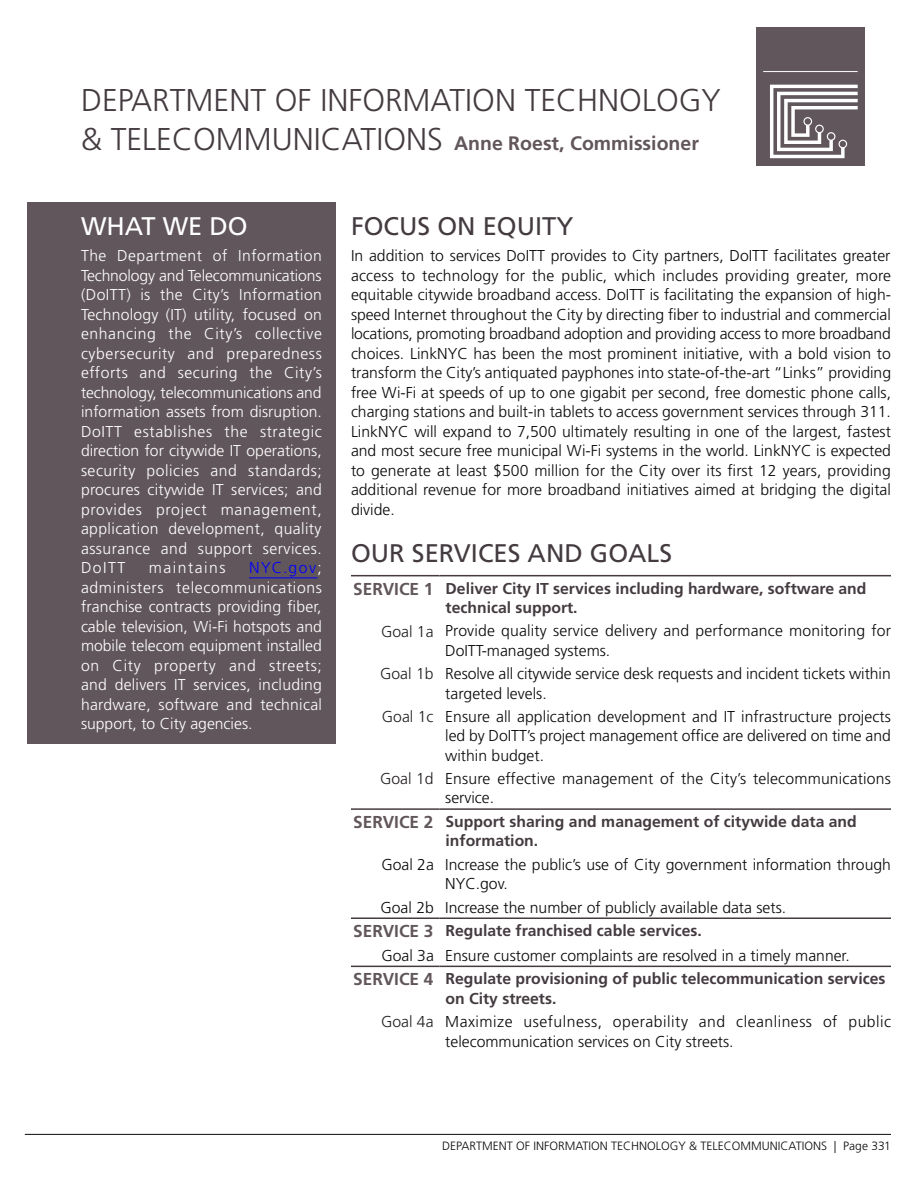
<style>
.page{position:relative;width:918px;height:1188px;background:#fff}
.page>*{position:absolute;margin:0;border:0;box-sizing:border-box;transform-origin:0 0}
.t1{font:300 31.5px "Frutiger LT Std";color:#443b41}
.Headings{font:25.5px "Frutiger LT Std";color:#443b41}
.Heading__What_We_Do{font:25.5px "Frutiger LT Std";color:#fff}
.t2{font:700 19.5px "Frutiger LT Std";color:#61565b}
.Service_Title__1st_p{font:700 17.25px "Frutiger LT Std";color:#61565b}
.Paragraph_Text{font:300 15.75px/19.5px "Frutiger LT Std";color:#09090b}
.Paragraph_Text__What{font:300 15.75px/19.5px "Frutiger LT Std";letter-spacing:.025em;color:#fff;text-align:justify}
.Service_Text{font:700 15.75px "Frutiger LT Std";color:#443b41}
.Paragraph_Text-2{font:300 15.75px/19.5px "Frutiger LT Std";letter-spacing:.03em;color:#09090b}
.Goal_Title__1st_pg{font:300 15.75px "Frutiger LT Std";color:#231f20}
.Goal_Text{font:300 15.75px "Frutiger LT Std";color:#09090b}
.Paragraph_Text__What-2{font:300 15.75px "Frutiger LT Std";letter-spacing:.095em;color:#fff}
.Right_page_footer{font:300 12px "Frutiger LT Std";color:#09090b}
.s1{font-weight:300;font-size:31.5px;color:#443b41}
.s2{color:#00f}
</style>
<div class="page">
<hr style="left:25px;top:1134px;width:866px;height:1px;background:#09090b">
<div style="left:756px;top:27px;width:108px;height:139px;background:#61565b"></div>
<svg style="left:770px;top:85px;width:88px;height:73px"></svg>
<div style="left:804px;top:118px;width:8px;height:7px;background:#61565b;border-radius:50%"></div>
<div style="left:803px;top:117px;width:9px;height:9px;border:1px solid #fff;border-radius:50%"></div>
<div style="left:816px;top:125px;width:7px;height:8px;background:#61565b;border-radius:50%"></div>
<div style="left:815px;top:125px;width:9px;height:8px;border:1px solid #fff;border-radius:50%"></div>
<div style="left:827px;top:133px;width:8px;height:7px;background:#61565b;border-radius:50%"></div>
<div style="left:827px;top:132px;width:8px;height:9px;border:1px solid #fff;border-radius:50%"></div>
<div style="left:839px;top:140px;width:8px;height:8px;background:#61565b;border-radius:50%"></div>
<div style="left:838px;top:140px;width:9px;height:8px;border:1px solid #fff;border-radius:50%"></div>
<hr style="left:763px;top:71px;width:95px;height:1px;background:#fff">
<div style="left:27px;top:202px;width:309px;height:541px;background:#61565b"></div>
<hr style="left:249px;top:578px;width:68px;height:1px;background:#00f">
<hr style="left:440px;top:917px;width:451px;height:2px;background:#443b41">
<hr style="left:351px;top:917px;width:89px;height:2px;background:#443b41">
<hr style="left:351px;top:808px;width:89px;height:2px;background:#443b41">
<hr style="left:351px;top:966px;width:89px;height:1px;background:#443b41">
<hr style="left:440px;top:966px;width:451px;height:1px;background:#443b41">
<hr style="left:351px;top:575px;width:89px;height:1px;background:#443b41">
<hr style="left:440px;top:575px;width:451px;height:1px;background:#443b41">
<hr style="left:440px;top:808px;width:451px;height:2px;background:#443b41">
<h1 class="t1" style="left:81px;top:82px;width:641px">DEPARTMENT OF INFORMATION TECHNOLOGY</h1>
<p class="t2" style="left:81px;top:132px;width:620px"><span class="s1">&amp; TELECOMMUNICATIONS</span> Anne Roest, Commissioner</p>
<p class="Heading__What_We_Do" style="left:81px;top:211px;width:168px">WHAT WE DO</p>
<p class="Paragraph_Text__What" style="left:81px;top:246px;width:242px">The Department of Information Technology and Telecommunications (DoITT) is the City’s Information Technology (IT) utility, focused on enhancing the City’s collective cybersecurity and preparedness efforts and securing the City’s technology, telecommunications and information assets from disruption.<br>DoITT establishes the strategic direction for citywide IT operations, security policies and standards; procures citywide IT services; and provides project management, application development, quality assurance and support services.<br>DoITT</p>
<p class="Paragraph_Text__What-2" style="left:149px;top:559px;width:78px">maintains</p>
<p class="Paragraph_Text__What" style="left:81px;top:558px;width:243px;text-indent:168px"><span class="s2">NYC.gov</span>; administers telecommunications franchise contracts providing fiber, cable television, Wi-Fi hotspots and mobile telecom equipment installed on City property and streets; and delivers IT services, including hardware, software and technical support, to City agencies.</p>
<p class="Headings" style="left:351px;top:211px;width:224px">FOCUS ON EQUITY</p>
<p class="Paragraph_Text" style="left:351px;top:246px;width:542px;text-align:justify">In addition to services DoITT provides to City partners, DoITT facilitates greater access to technology for the public, which includes providing greater, more equitable citywide broadband access. DoITT is facilitating the expansion of high&shy;speed Internet throughout the City by directing fiber to industrial and commercial locations, promoting broadband adoption and providing access to more broadband choices. LinkNYC has been the most prominent initiative, with a bold vision to transform the City’s antiquated payphones into state-of-the-art “Links” providing free Wi-Fi at speeds of up to one gigabit per second, free domestic phone calls, charging stations and built-in tablets to access government services through 311.<br>LinkNYC will expand to 7,500 ultimately resulting in one of the largest, fastest and most secure free municipal Wi-Fi systems in the world. LinkNYC is expected to generate at least $500 million for the City over its first 12 years, providing additional revenue for more broadband initiatives aimed at bridging the digital divide.</p>
<p class="Headings" style="left:351px;top:538px;width:323px">OUR SERVICES AND GOALS</p>
<p class="Service_Title__1st_p" style="left:353px;top:578px;width:82px">SERVICE 1</p>
<p class="Service_Text" style="left:446px;top:579px;width:423px">Deliver City IT services including hardware, software and</p>
<p class="Service_Text" style="left:446px;top:598px;width:134px">technical support.</p>
<p class="Goal_Title__1st_pg" style="left:381px;top:622px;width:54px">Goal 1a</p>
<p class="Paragraph_Text" style="left:445px;top:622px;width:447px">Provide quality service delivery and performance monitoring for<br>DoITT-managed systems.</p>
<p class="Goal_Title__1st_pg" style="left:380px;top:665px;width:55px">Goal 1b</p>
<p class="Paragraph_Text" style="left:445px;top:664px;width:447px">Resolve all citywide service desk requests and incident tickets within targeted levels.</p>
<p class="Goal_Title__1st_pg" style="left:382px;top:708px;width:53px">Goal 1c</p>
<p class="Paragraph_Text" style="left:445px;top:707px;width:447px;text-align:justify">Ensure all application development and IT infrastructure projects led by DoITT’s project management office are delivered on time and within budget.</p>
<p class="Goal_Title__1st_pg" style="left:380px;top:770px;width:55px">Goal 1d</p>
<p class="Paragraph_Text" style="left:445px;top:769px;width:447px">Ensure effective management of the City’s telecommunications service.</p>
<p class="Service_Title__1st_p" style="left:353px;top:812px;width:82px">SERVICE 2</p>
<p class="Service_Text" style="left:446px;top:812px;width:413px">Support sharing and management of citywide data and</p>
<p class="Service_Text" style="left:446px;top:832px;width:94px">information.</p>
<p class="Goal_Text" style="left:381px;top:856px;width:54px">Goal 2a</p>
<p class="Paragraph_Text" style="left:445px;top:855px;width:447px">Increase the public’s use of City government information through<br>NYC.gov.</p>
<p class="Goal_Text" style="left:380px;top:898px;width:55px">Goal 2b</p>
<p class="Paragraph_Text" style="left:445px;top:898px;width:342px">Increase the number of publicly available data sets.</p>
<p class="Service_Title__1st_p" style="left:353px;top:921px;width:82px">SERVICE 3</p>
<p class="Service_Text" style="left:446px;top:921px;width:258px">Regulate franchised cable services.</p>
<p class="Goal_Text" style="left:381px;top:946px;width:54px">Goal 3a</p>
<p class="Paragraph_Text" style="left:445px;top:946px;width:406px">Ensure customer complaints are resolved in a timely manner.</p>
<p class="Service_Title__1st_p" style="left:353px;top:969px;width:82px">SERVICE 4</p>
<p class="Service_Text" style="left:446px;top:969px;width:441px">Regulate provisioning of public telecommunication services</p>
<p class="Service_Text" style="left:446px;top:989px;width:112px">on City streets.</p>
<p class="Goal_Title__1st_pg" style="left:381px;top:1013px;width:54px">Goal 4a</p>
<p class="Paragraph_Text-2" style="left:445px;top:1012px;width:447px">Maximize usefulness, operability and cleanliness of public telecommunication services on City streets.</p>
<p class="Right_page_footer" style="left:442px;top:1139px;width:450px">DEPARTMENT OF INFORMATION TECHNOLOGY &amp; TELECOMMUNICATIONS | Page 331</p>
</div>
